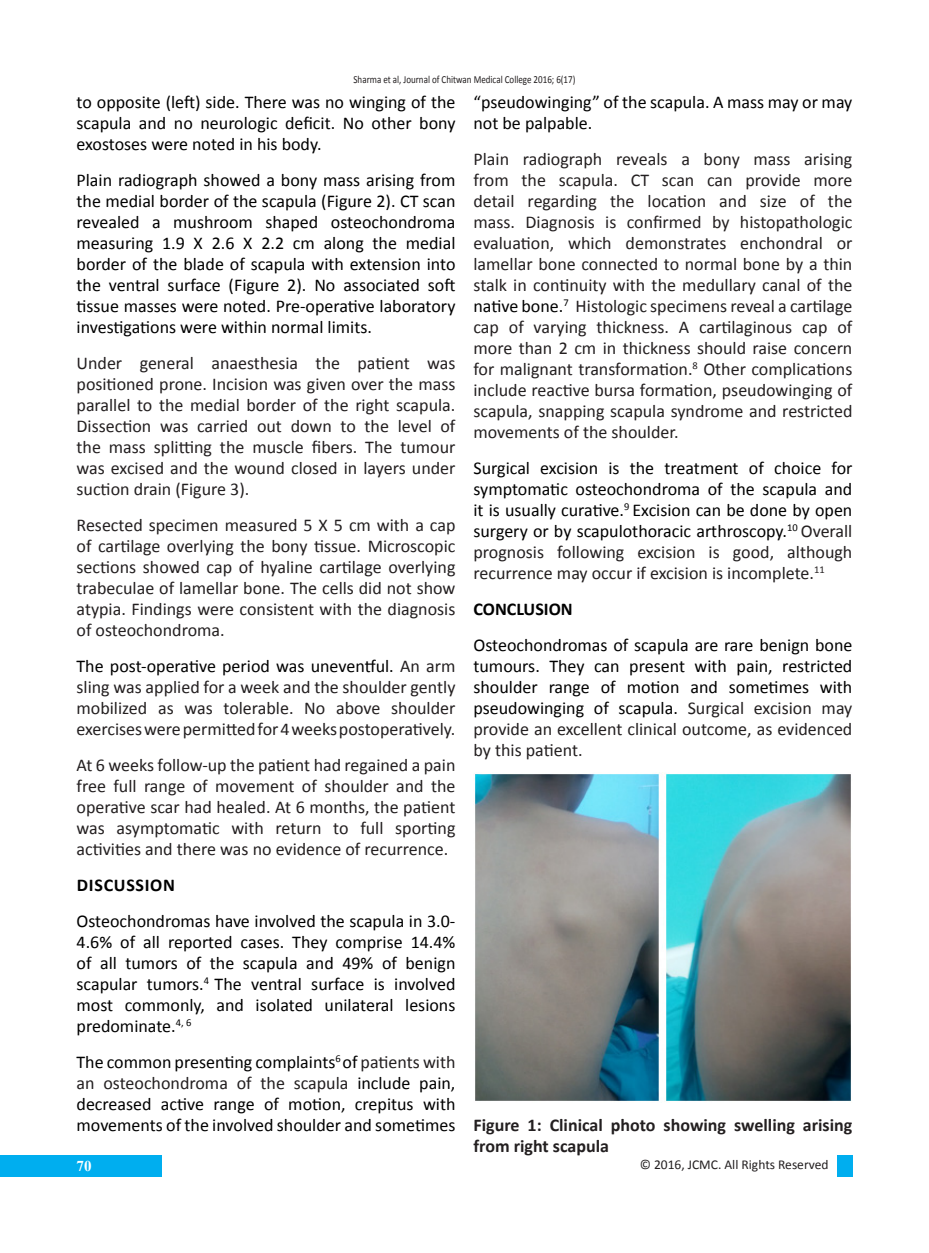
<style>
.page{position:relative;width:929px;height:1253px;background:#fff}
.page>*{position:absolute;margin:0;border:0;box-sizing:border-box;transform-origin:0 0}
.t1{font:18px/21px "Calibri";color:#231f20;text-align:justify}
.t2{font:18px/21px "Calibri";color:#000;text-align:justify}
.t3{font:700 18px/21px "Calibri";color:#231f20}
.t4{font:700 18px "Calibri";letter-spacing:.04em;color:#000}
.t5{font:700 18px "Calibri";color:#000}
.t6{font:700 15px "Times New Roman";color:#fff}
.t7{font:13.5px "Calibri";color:#231f20}
.t8{font:10.8px "Calibri";color:#231f20;scale:.83 1}
.s1{color:#000}
.s2{color:#231f20}
</style>
<div class="page">
<div style="left:837px;top:1155px;width:15px;height:21px;background:#00aeef"></div>
<div style="left:0;top:1155px;width:162px;height:21px;background:#00aeef"></div>
<img style="left:474px;top:773px;width:377px;height:328px">
<p class="t8" style="left:353px;top:73px;width:269px">Sharma et al, Journal of Chitwan Medical College 2016; 6(17)</p>
<p class="t2" style="left:77px;top:92px;width:380px">to opposite (left) side. There was no winging of the scapula and no neurologic deficit. No other bony exostoses were noted in his body.</p>
<p class="t2" style="left:77px;top:170px;width:380px">Plain radiograph showed a bony mass arising from the medial border of the scapula (Figure 2). CT scan revealed a mushroom shaped osteochondroma measuring 1.9 X 2.6 X 2.2 cm along the medial border of the blade of scapula with extension into the ventral surface (Figure 2). No associated soft tissue masses were noted. Pre-operative laboratory investigations were within normal limits.</p>
<p class="t1" style="left:77px;top:353px;width:380px">Under general anaesthesia the patient was positioned prone. Incision was given over the mass parallel to the medial border of the right scapula.<br>Dissection was carried out down to the level of the mass splitting the muscle fibers. The tumour was excised and the wound closed in layers under suction drain (Figure 3).</p>
<p class="t1" style="left:77px;top:515px;width:380px">Resected specimen measured 5 X 5 cm with a cap of cartilage overlying the bony tissue. Microscopic sections showed cap of hyaline cartilage overlying trabeculae of lamellar bone. The cells did not show atypia. Findings were consistent with the diagnosis of osteochondroma.</p>
<p class="t1" style="left:77px;top:656px;width:380px"><span class="s1">The post-operative period was uneventful.</span> An arm sling was applied for a week and the shoulder gently mobilized as was tolerable. No above shoulder exercises were permitted for 4 weeks postoperatively.</p>
<p class="t1" style="left:77px;top:755px;width:380px">At 6 weeks follow-up the patient had regained a pain free full range of movement of shoulder and the operative scar had healed. At 6 months, the patient was asymptomatic with return to full sporting activities and there was no evidence of recurrence.</p>
<p class="t4" style="left:77px;top:874px;width:100px">DISCUSSION</p>
<p class="t2" style="left:77px;top:911px;width:380px">Osteochondromas have involved the scapula in 3.0- 4.6% of all reported cases. They comprise 14.4% of all tumors of the scapula and 49% of benign scapular tumors.<sup>4</sup> The ventral surface is involved most commonly, and isolated unilateral lesions predominate.<sup>4,</sup> <sup>6</sup></p>
<p class="t2" style="left:77px;top:1052px;width:380px">The common presenting complaints<sup>6</sup> of <span class="s2">patients with an osteochondroma of the scapula</span> include pain, decreased active range of motion, crepitus with movements of the involved shoulder and sometimes</p>
<p class="t2" style="left:473px;top:92px;width:380px">“pseudowinging” of the scapula. A mass may or may not be palpable.</p>
<p class="t1" style="left:473px;top:149px;width:380px">Plain radiograph reveals a bony mass arising from the scapula. CT scan can provide more detail regarding the location and size of the mass. Diagnosis is confirmed by histopathologic evaluation, which demonstrates enchondral or lamellar bone connected to normal bone by a thin stalk in continuity with the medullary canal of the <span class="s1">native bone.</span><sup>7</sup> Histologic specimens reveal a cartilage cap of varying thickness. A cartilaginous cap of more than 2 cm in thickness should raise concern for malignant transformation.<sup>8</sup> Other complications include reactive bursa formation, pseudowinging of scapula, snapping scapula syndrome and restricted movements of the shoulder.</p>
<p class="t2" style="left:473px;top:458px;width:380px">Surgical excision is the treatment of choice for symptomatic osteochondroma of the scapula and it is usually curative.<sup>9</sup> Excision can be done by open surgery or by scapulothoracic arthroscopy.<sup>10</sup> <span class="s2">Overall prognosis following excision is good, although recurrence may occur if excision is incomplete.</span><sup>11</sup></p>
<p class="t5" style="left:473px;top:598px;width:101px">CONCLUSION</p>
<p class="t2" style="left:473px;top:635px;width:380px">Osteochondromas of scapula are rare benign bone tumours. They can present with pain, restricted shoulder range of motion and sometimes with pseudowinging of scapula. <span class="s2">Surgical excision may provide an excellent clinical outcome, as evidenced by this patient.</span></p>
<p class="t3" style="left:473px;top:1115px;width:380px">Figure 1: Clinical photo showing swelling arising from right scapula</p>
<p class="t6" style="left:77px;top:1155px;width:16px">70</p>
<p class="t7" style="left:640px;top:1156px;width:190px">© 2016, JCMC. All Rights Reserved</p>
</div>
